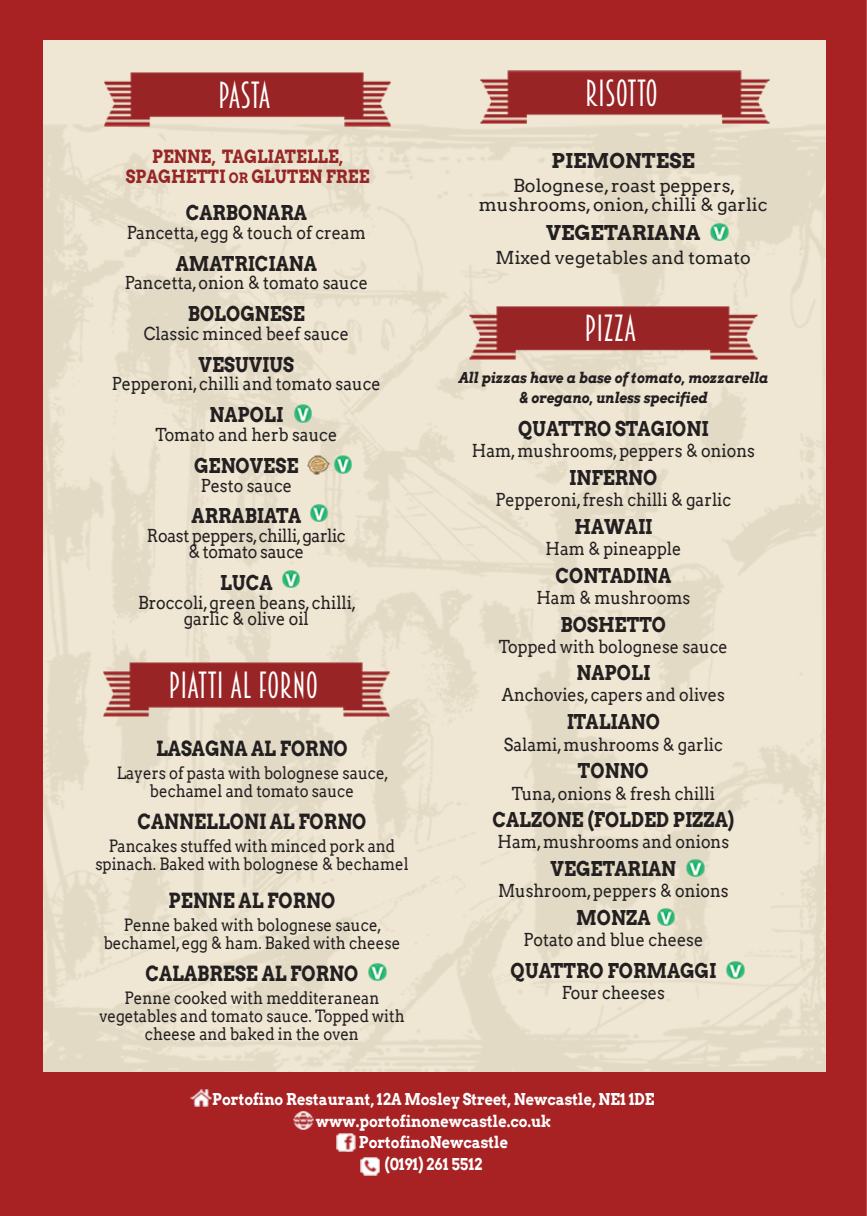
<style>
.page{position:relative;width:867px;height:1216px;background:#fff}
.page>*{position:absolute;margin:0;border:0;box-sizing:border-box;transform-origin:0 0}
.t1{font:33.8px "Breamcatcher";color:#fff}
.t2{font:700 20.4px "Arvo";color:#231f20;scale:.88 1}
.t3{font:700 20px "Arvo";color:#231f20;scale:.9 1}
.t4{font:700 20px "Arvo";color:#231f20}
.t5{font:18px/19px "Arvo";color:#231f20;text-align:center}
.t6{font:17.8px/15.8px "Arvo";color:#231f20;text-align:center;scale:.9 1}
.t7{font:700 17.8px/19.8px "Arvo";color:#962526;text-align:center;scale:.9 1}
.t8{font:17.8px/15.8px "Arvo";letter-spacing:-.02em;color:#231f20;text-align:center;scale:.9 1}
.t9{font:17.8px "Arvo";color:#231f20}
.t10{font:17px/18px "Arvo";color:#231f20;text-align:center;scale:.88 1}
.t11{font:700 16px/21.8px "Arvo";color:#fff;text-align:center;scale:.9 1}
.t12{font:italic 700 15px/20px "Arvo";color:#231f20;text-align:center;scale:.9 1}
.s1{font-size:14px}
</style>
<div class="page">
<div style="left:0;top:0;width:866px;height:1216px;background:#a82224"></div>
<div style="left:44px;top:41px;width:781px;height:83px;background:#efe7d3"></div>
<img style="left:44px;top:124px;width:781px;height:947px">
<img style="left:468px;top:305px;width:290px;height:55px">
<img style="left:685px;top:858px;width:19px;height:20px">
<img style="left:656px;top:907px;width:19px;height:19px">
<img style="left:725px;top:960px;width:19px;height:19px">
<img style="left:479px;top:69px;width:290px;height:55px">
<img style="left:709px;top:222px;width:19px;height:19px">
<img style="left:102px;top:662px;width:288px;height:55px">
<img style="left:368px;top:962px;width:19px;height:20px">
<img style="left:309px;top:503px;width:20px;height:20px">
<img style="left:293px;top:404px;width:19px;height:19px">
<img style="left:281px;top:569px;width:19px;height:20px">
<img style="left:333px;top:455px;width:19px;height:19px">
<img style="left:306px;top:455px;width:24px;height:20px">
<img style="left:103px;top:71px;width:288px;height:57px">
<img style="left:191px;top:1089px;width:20px;height:17px">
<img style="left:360px;top:1157px;width:19px;height:19px">
<img style="left:294px;top:1111px;width:19px;height:19px">
<img style="left:336px;top:1134px;width:19px;height:17px">
<h1 class="t1" style="left:218px;top:82px;width:54px">PASTA</h1>
<p class="t7" style="left:126px;top:149px;width:272px">PENNE, TAGLIATELLE,<br>SPAGHETTI <span class="s1">OR</span> GLUTEN FREE</p>
<p class="t3" style="left:186px;top:205px;width:136px">CARBONARA</p>
<p class="t6" style="left:127px;top:226px;width:267px">Pancetta,egg &amp; touch of cream</p>
<p class="t3" style="left:176px;top:255px;width:158px">AMATRICIANA</p>
<p class="t6" style="left:125px;top:277px;width:271px">Pancetta,onion &amp; tomato sauce</p>
<p class="t3" style="left:188px;top:306px;width:131px">BOLOGNESE</p>
<p class="t6" style="left:144px;top:327px;width:229px">Classic minced beef sauce</p>
<p class="t3" style="left:198px;top:356px;width:108px">VESUVIUS</p>
<p class="t6" style="left:112px;top:378px;width:300px">Pepperoni,chilli and tomato sauce</p>
<p class="t3" style="left:209px;top:407px;width:83px">NAPOLI</p>
<p class="t6" style="left:155px;top:429px;width:203px">Tomato and herb sauce</p>
<p class="t3" style="left:194px;top:458px;width:117px">GENOVESE</p>
<p class="t6" style="left:200px;top:479px;width:103px">Pesto sauce</p>
<p class="t3" style="left:191px;top:508px;width:123px">ARRABIATA</p>
<p class="t8" style="left:147px;top:530px;width:222px">Roast peppers,chilli,garlic &amp; tomato sauce</p>
<p class="t3" style="left:220px;top:575px;width:60px">LUCA</p>
<p class="t6" style="left:138px;top:596px;width:244px">Broccoli,green beans,chilli, garlic &amp; olive oil</p>
<h1 class="t1" style="left:168px;top:672px;width:151px">PIATTI AL FORNO</h1>
<p class="t2" style="left:156px;top:740px;width:219px">LASAGNA AL FORNO</p>
<p class="t10" style="left:117px;top:765px;width:310px">Layers of pasta with bolognese sauce, bechamel and tomato sauce</p>
<p class="t2" style="left:137px;top:814px;width:262px">CANNELLONI AL FORNO</p>
<p class="t10" style="left:95px;top:839px;width:357px">Pancakes stuffed with minced pork and spinach. Baked with bolognese &amp; bechamel</p>
<p class="t2" style="left:168px;top:892px;width:191px">PENNE AL FORNO</p>
<p class="t10" style="left:104px;top:917px;width:338px">Penne baked with bolognese sauce, bechamel,egg &amp; ham. Baked with cheese</p>
<p class="t2" style="left:145px;top:966px;width:243px">CALABRESE AL FORNO</p>
<p class="t10" style="left:99px;top:991px;width:348px">Penne cooked with medditeranean vegetables and tomato sauce. Topped with cheese and baked in the oven</p>
<h1 class="t1" style="left:585px;top:80px;width:74px">RISOTTO</h1>
<p class="t4" style="left:551px;top:153px;width:145px">PIEMONTESE</p>
<p class="t5" style="left:478px;top:178px;width:290px">Bolognese,roast peppers, mushrooms,onion,chilli &amp; garlic</p>
<p class="t4" style="left:546px;top:224px;width:155px">VEGETARIANA</p>
<p class="t9" style="left:495px;top:250px;width:256px">Mixed vegetables and tomato</p>
<h1 class="t1" style="left:584px;top:315px;width:53px">PIZZA</h1>
<p class="t12" style="left:458px;top:369px;width:345px">All pizzas have a base of tomato, mozzarella &amp; oregano, unless specified</p>
<p class="t3" style="left:518px;top:421px;width:213px">QUATTRO STAGIONI</p>
<p class="t6" style="left:471px;top:444px;width:316px">Ham,mushrooms,peppers &amp; onions</p>
<p class="t3" style="left:569px;top:469px;width:99px">INFERNO</p>
<p class="t6" style="left:495px;top:493px;width:263px">Pepperoni,fresh chilli &amp; garlic</p>
<p class="t3" style="left:574px;top:518px;width:88px">HAWAII</p>
<p class="t6" style="left:545px;top:542px;width:152px">Ham &amp; pineapple</p>
<p class="t3" style="left:555px;top:567px;width:130px">CONTADINA</p>
<p class="t6" style="left:536px;top:591px;width:172px">Ham &amp; mushrooms</p>
<p class="t3" style="left:560px;top:616px;width:119px">BOSHETTO</p>
<p class="t6" style="left:498px;top:640px;width:256px">Topped with bolognese sauce</p>
<p class="t3" style="left:576px;top:665px;width:83px">NAPOLI</p>
<p class="t6" style="left:501px;top:689px;width:249px">Anchovies,capers and olives</p>
<p class="t3" style="left:566px;top:714px;width:105px">ITALIANO</p>
<p class="t6" style="left:503px;top:738px;width:245px">Salami,mushrooms &amp; garlic</p>
<p class="t3" style="left:577px;top:763px;width:80px">TONNO</p>
<p class="t6" style="left:511px;top:787px;width:227px">Tuna,onions &amp; fresh chilli</p>
<p class="t3" style="left:492px;top:812px;width:270px">CALZONE (FOLDED PIZZA)</p>
<p class="t6" style="left:497px;top:836px;width:258px">Ham,mushrooms and onions</p>
<p class="t3" style="left:550px;top:861px;width:141px">VEGETARIAN</p>
<p class="t6" style="left:498px;top:884px;width:258px">Mushroom,peppers &amp; onions</p>
<p class="t3" style="left:576px;top:910px;width:84px">MONZA</p>
<p class="t6" style="left:523px;top:933px;width:201px">Potato and blue cheese</p>
<p class="t3" style="left:510px;top:963px;width:230px">QUATTRO FORMAGGI</p>
<p class="t6" style="left:561px;top:986px;width:116px">Four cheeses</p>
<p class="t11" style="left:212px;top:1089px;width:493px">Portofino Restaurant, 12A Mosley Street, Newcastle, NE1 1DE www.portofinonewcastle.co.uk<br>PortofinoNewcastle<br>(0191) 261 5512</p>
</div>
